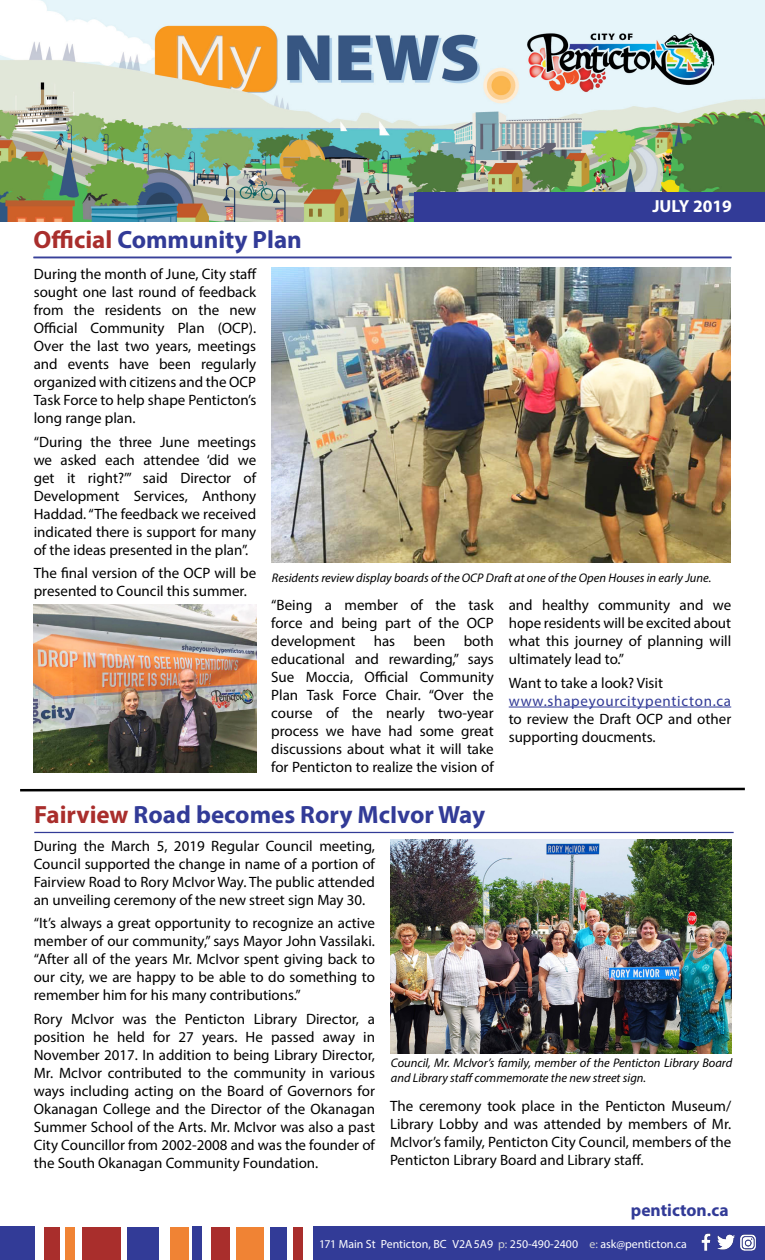
<style>
.page{position:relative;width:765px;height:1260px;background:#fff}
.page>*{position:absolute;margin:0;border:0;box-sizing:border-box;transform-origin:0 0}
.t1{font:700 25px "Myriad Pro";color:#323b97}
.t2{font:700 17.5px "Myriad Pro";color:#323b97}
.t3{font:700 17.5px "Myriad Pro";color:#fff}
.t4{font:15px/18px "Myriad Pro";color:#000;text-align:justify}
.t5{font:15px "Myriad Pro";letter-spacing:.05em;color:#323b97}
.t6{font:italic 12.5px/15px "Myriad Pro";color:#000}
.t7{font:11.88px "Myriad Pro";color:#fff}
.s1{color:#a92e2c}
.s2{color:#d1d3d4}
</style>
<div class="page">
<div style="left:0;top:1227px;width:34px;height:33px;background:#323b97"></div>
<div style="left:82px;top:1227px;width:38px;height:33px;background:#a92e2c"></div>
<div style="left:45px;top:1227px;width:15px;height:33px;background:#a92e2c"></div>
<div style="left:127px;top:1227px;width:32px;height:33px;background:#323b97"></div>
<div style="left:170px;top:1227px;width:19px;height:33px;background:#f08334"></div>
<div style="left:192px;top:1227px;width:10px;height:33px;background:#323b97"></div>
<div style="left:66px;top:1227px;width:9px;height:33px;background:#f08334"></div>
<div style="left:211px;top:1227px;width:19px;height:33px;background:#a92e2c"></div>
<div style="left:236px;top:1227px;width:27px;height:33px;background:#f08334"></div>
<div style="left:270px;top:1227px;width:17px;height:33px;background:#323b97"></div>
<div style="left:293px;top:1227px;width:9px;height:33px;background:#a92e2c"></div>
<div style="left:313px;top:1227px;width:452px;height:33px;background:#323b97"></div>
<img style="left:701px;top:1233px;width:10px;height:17px">
<img style="left:717px;top:1234px;width:18px;height:16px">
<img style="left:740px;top:1234px;width:16px;height:17px">
<hr style="left:509px;top:707px;width:222px;height:1px;background:#323b97">
<img style="left:0;top:0;width:765px;height:222px">
<div style="left:415px;top:192px;width:350px;height:30px;background:#323b97"></div>
<hr style="left:33px;top:257px;width:699px;height:1px;background:#323b97">
<svg style="left:20px;top:787px;width:725px;height:5px"></svg>
<hr style="left:34px;top:832px;width:700px;height:1px;background:#323b97">
<img style="left:390px;top:840px;width:341px;height:213px">
<img style="left:272px;top:268px;width:459px;height:294px">
<img style="left:34px;top:605px;width:222px;height:167px">
<h1 class="t1" style="left:33px;top:224px;width:270px"><span class="s1">Official</span> Community Plan</h1>
<p class="t3" style="left:652px;top:195px;width:81px">JULY 2019</p>
<p class="t4" style="left:34px;top:265px;width:225px">During the month of June, City staff sought one last round of feedback from the residents on the new Official Community Plan (OCP).<br>Over the last two years, meetings and events have been regularly organized with citizens and the OCP Task Force to help shape Penticton’s long range plan.</p>
<p class="t4" style="left:34px;top:433px;width:224px">“During the three June meetings we asked each attendee ‘did we get it right?’” said Director of Development Services, Anthony Haddad. “The feedback we received indicated there is support for many of the ideas presented in the plan”.</p>
<p class="t4" style="left:34px;top:564px;width:224px">The final version of the OCP will be presented to Council this summer.</p>
<p class="t6" style="left:272px;top:570px;width:441px">Residents review display boards of the OCP Draft at one of the Open Houses in early June.</p>
<p class="t4" style="left:271px;top:596px;width:224px">“Being a member of the task force and being part of the OCP development has been both educational and rewarding,” says Sue Moccia, Official Community Plan Task Force Chair. “Over the course of the nearly two-year process we have had some great discussions about what it will take for Penticton to realize the vision of</p>
<p class="t4" style="left:509px;top:596px;width:224px">and healthy community and we hope residents will be excited about what this journey of planning will ultimately lead to.”</p>
<p class="t4" style="left:509px;top:673px;width:156px">Want to take a look? Visit</p>
<p class="t5" style="left:509px;top:691px;width:224px">www.shapeyourcitypenticton.ca</p>
<p class="t4" style="left:509px;top:709px;width:224px">to review the Draft OCP and other supporting doucments.</p>
<h1 class="t1" style="left:34px;top:798px;width:453px"><span class="s1">Fairview</span> Road becomes Rory McIvor Way</h1>
<p class="t4" style="left:34px;top:837px;width:343px">During the March 5, 2019 Regular Council meeting, Council supported the change in name of a portion of Fairview Road to Rory McIvor Way. The public attended an unveiling ceremony of the new street sign May 30.</p>
<p class="t4" style="left:34px;top:914px;width:343px">“It’s always a great opportunity to recognize an active member of our community,” says Mayor John Vassilaki. “After all of the years Mr. McIvor spent giving back to our city, we are happy to be able to do something to remember him for his many contributions.”</p>
<p class="t4" style="left:34px;top:1010px;width:343px">Rory McIvor was the Penticton Library Director, a position he held for 27 years. He passed away in November 2017. In addition to being Library Director, Mr. McIvor contributed to the community in various ways including acting on the Board of Governors for Okanagan College and the Director of the Okanagan Summer School of the Arts. Mr. McIvor was also a past City Councillor from 2002-2008 and was the founder of the South Okanagan Community Foundation.</p>
<p class="t6" style="left:391px;top:1055px;width:343px">Council, Mr. McIvor’s family, member of the Penticton Library Board and Library staff commemorate the new street sign.</p>
<p class="t4" style="left:390px;top:1096px;width:343px">The ceremony took place in the Penticton Museum/ Library Lobby and was attended by members of Mr.<br>McIvor’s family, Penticton City Council, members of the Penticton Library Board and Library staff.</p>
<p class="t2" style="left:631px;top:1199px;width:99px">penticton.ca</p>
<p class="t7" style="left:319px;top:1236px;width:369px">171 Main St Penticton, BC V2A 5A9 <span class="s2">p:</span> 250-490-2400 <span class="s2">e:</span> ask@penticton.ca</p>
</div>
